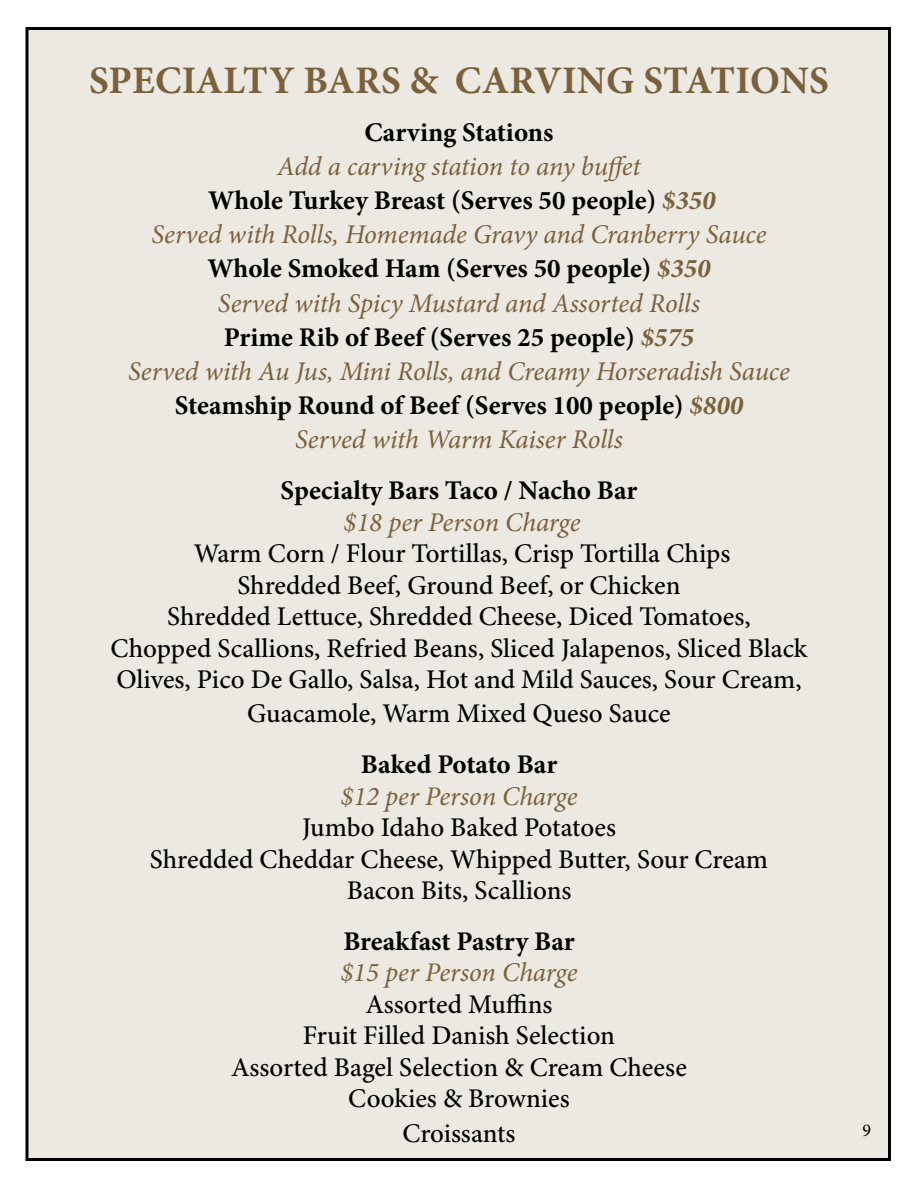
<style>
.page{position:relative;width:918px;height:1188px;background:#fff}
.page>*{position:absolute;margin:0;border:0;box-sizing:border-box;transform-origin:0 0}
.t1{font:700 39px "Minion Pro";letter-spacing:.005em;color:#7b613b}
.t2{font:500 27px/31.5px "Minion Pro";color:#000;text-align:center}
.t3{font:italic 27px/34.2px "Minion Pro";letter-spacing:-.005em;color:#7b613b;text-align:center}
.t4{font:700 27px "Minion Pro";color:#000}
.t5{font:18px "Minion Pro";color:#000}
.s1{font-weight:700;font-style:normal;color:#000}
.s2{font-weight:700}
</style>
<div class="page">
<div style="left:26px;top:27px;width:865px;height:1134px;background:#ece8e2;border:3px solid #000"></div>
<h1 class="t1" style="left:89px;top:53px;width:741px">SPECIALTY BARS &amp; CARVING STATIONS</h1>
<p class="t4" style="left:364px;top:113px;width:191px">Carving Stations</p>
<p class="t3" style="left:128px;top:149px;width:663px">Add a carving station to any buffet<br><span class="s1">Whole Turkey Breast (Serves 50 people)</span> <span class="s2">$350<br></span>Served with Rolls, Homemade Gravy and Cranberry Sauce <span class="s1">Whole Smoked Ham (Serves 50 people)</span> <span class="s2">$350<br></span>Served with Spicy Mustard and Assorted Rolls<br><span class="s1">Prime Rib of Beef (Serves 25 people)</span> <span class="s2">$575<br></span>Served with Au Jus, Mini Rolls, and Creamy Horseradish Sauce <span class="s1">Steamship Round of Beef (Serves 100 people)</span> <span class="s2">$800<br></span>Served with Warm Kaiser Rolls</p>
<p class="t4" style="left:281px;top:471px;width:358px">Specialty Bars Taco / Nacho Bar</p>
<p class="t3" style="left:344px;top:505px;width:239px">$18 per Person Charge</p>
<p class="t2" style="left:111px;top:539px;width:698px">Warm Corn / Flour Tortillas, Crisp Tortilla Chips<br>Shredded Beef, Ground Beef, or Chicken<br>Shredded Lettuce, Shredded Cheese, Diced Tomatoes,<br>Chopped Scallions, Refried Beans, Sliced Jalapenos, Sliced Black Olives, Pico De Gallo, Salsa, Hot and Mild Sauces, Sour Cream,</p>
<p class="t2" style="left:247px;top:699px;width:425px">Guacamole, Warm Mixed Queso Sauce</p>
<p class="t4" style="left:361px;top:745px;width:198px">Baked Potato Bar</p>
<p class="t3" style="left:340px;top:779px;width:239px">$12 per Person Charge</p>
<p class="t2" style="left:150px;top:813px;width:620px">Jumbo Idaho Baked Potatoes<br>Shredded Cheddar Cheese, Whipped Butter, Sour Cream<br>Bacon Bits, Scallions</p>
<p class="t4" style="left:343px;top:922px;width:233px">Breakfast Pastry Bar</p>
<p class="t3" style="left:340px;top:956px;width:239px">$15 per Person Charge</p>
<p class="t2" style="left:231px;top:990px;width:457px">Assorted Muffins<br>Fruit Filled Danish Selection<br>Assorted Bagel Selection &amp; Cream Cheese<br>Cookies &amp; Brownies</p>
<p class="t2" style="left:402px;top:1118px;width:115px">Croissants</p>
<p class="t5" style="left:863px;top:1118px;width:10px">9</p>
</div>
